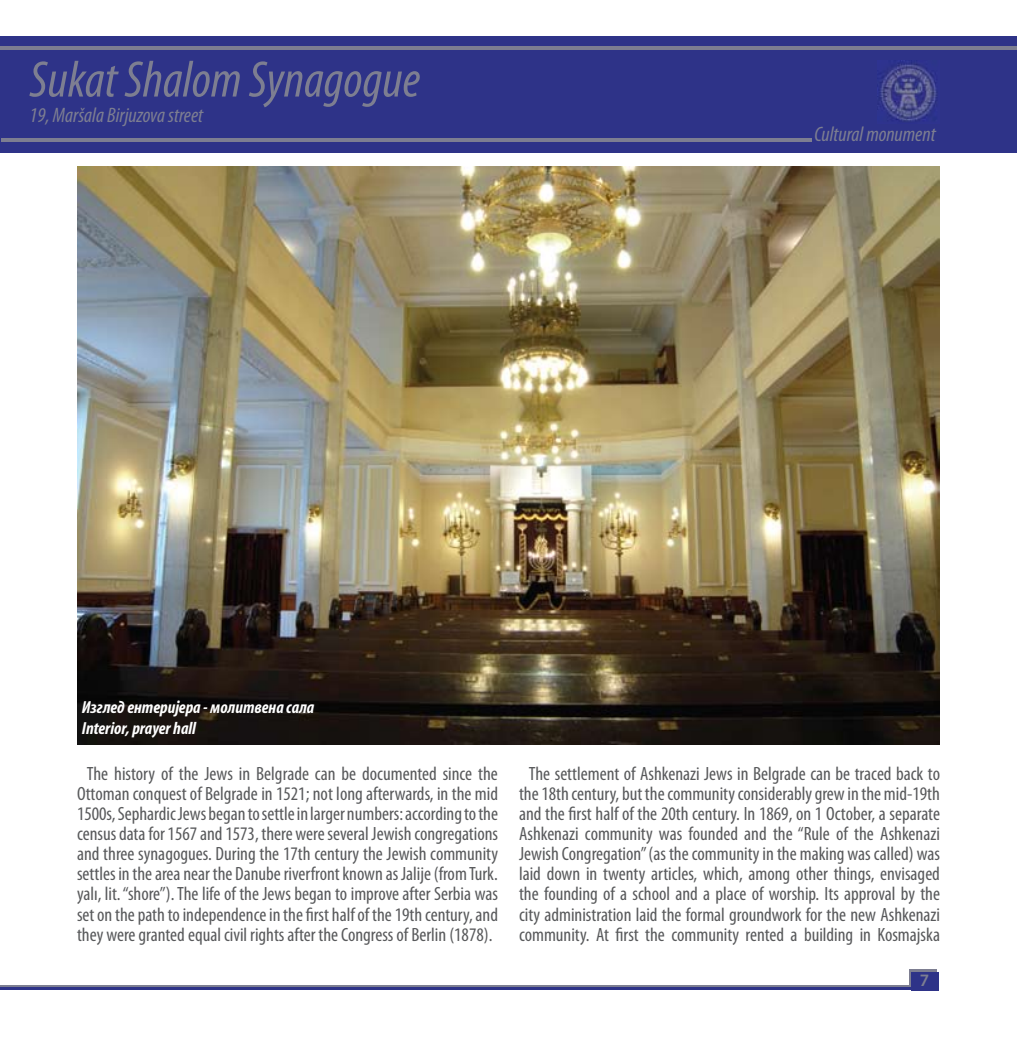
<style>
.page{position:relative;width:1017px;height:1042px;background:#fff}
.page>*{position:absolute;margin:0;border:0;box-sizing:border-box;transform-origin:0 0}
.t1{font:italic condensed 51.62px "Myriad Pro";color:#7d7e91}
.t2{font:italic condensed 21px "Myriad Pro";color:#7d7e91}
.t3{font:condensed 19.25px/20.1px "Myriad Pro";color:#58595b;text-align:center}
.t4{font:italic 700 condensed 17.5px/21px "Myriad Pro";color:#fff}
.t5{font:600 17.5px "Myriad Pro";color:#7d7e91}
</style>
<div class="page">
<div style="left:909px;top:969px;width:27px;height:19px;background:#7d7e91"></div>
<hr style="left:0;top:985px;width:934px;height:3px;background:#7d7e91">
<div style="left:911px;top:971px;width:28px;height:19px;background:#2e3388"></div>
<hr style="left:0;top:987px;width:914px;height:3px;background:#2e3388">
<div style="left:0;top:36px;width:1017px;height:116px;background:#2e3388"></div>
<hr style="left:0;top:46px;width:1017px;height:4px;background:#7d7e91">
<hr style="left:1px;top:138px;width:811px;height:4px;background:#7d7e91">
<img style="left:877px;top:60px;width:60px;height:62px">
<img style="left:77px;top:166px;width:863px;height:578px">
<h1 class="t1" style="left:30px;top:48px;width:392px">Sukat Shalom Synagogue</h1>
<p class="t2" style="left:30px;top:102px;width:175px">19, Maršala Birjuzova street</p>
<p class="t4" style="left:82px;top:696px;width:234px">Изглед ентеријера - молитвена сала<br>Interior, prayer hall</p>
<p class="t2" style="left:814px;top:121px;width:123px">Cultural monument</p>
<p class="t3" style="left:77px;top:763px;width:423px">The history of the Jews in Belgrade can be documented since the Ottoman conquest of Belgrade in 1521; not long afterwards, in the mid 1500s, Sephardic Jews began to settle in larger numbers: according to the census data for 1567 and 1573, there were several Jewish congregations and three synagogues. During the 17th century the Jewish community settles in the area near the Danube riverfront known as Jalije (from Turk. yalı, lit. “shore”). The life of the Jews began to improve after Serbia was set on the path to independence in the first half of the 19th century, and they were granted equal civil rights after the Congress of Berlin (1878).</p>
<p class="t3" style="left:519px;top:763px;width:423px">The settlement of Ashkenazi Jews in Belgrade can be traced back to the 18th century, but the community considerably grew in the mid-19th and the first half of the 20th century. In 1869, on 1 October, a separate Ashkenazi community was founded and the “Rule of the Ashkenazi Jewish Congregation” (as the community in the making was called) was laid down in twenty articles, which, among other things, envisaged the founding of a school and a place of worship. Its approval by the city administration laid the formal groundwork for the new Ashkenazi community. At first the community rented a building in Kosmajska</p>
<p class="t5" style="left:920px;top:969px;width:11px">7</p>
</div>
